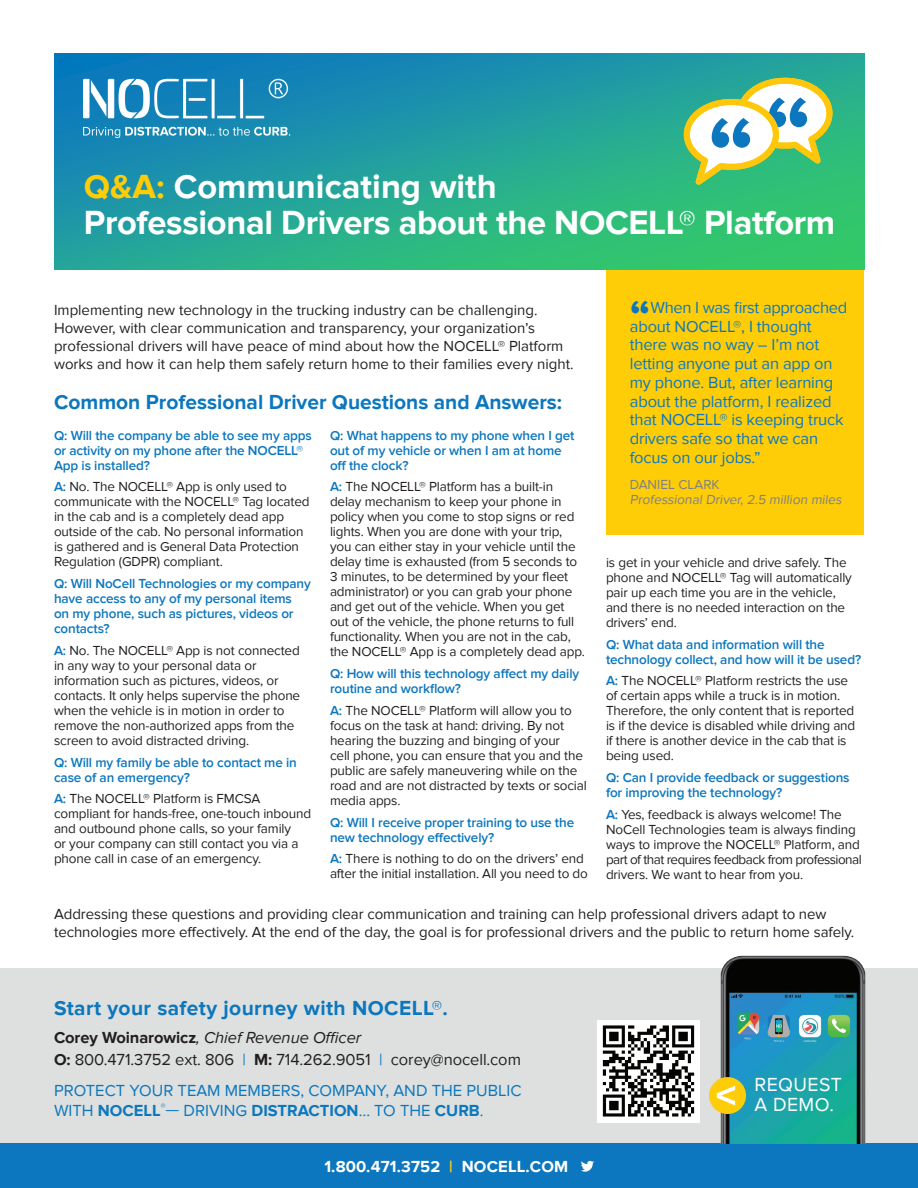
<style>
.page{position:relative;width:918px;height:1188px;background:#fff}
.page>*{position:absolute;margin:0;border:0;box-sizing:border-box;transform-origin:0 0}
.t1{font:700 45px "Proxima Nova";color:#0c77be}
.t2{font:700 34.5px/36px "Proxima Nova";letter-spacing:-.01em;color:#fff}
.t3{font:700 21px "Proxima Nova";color:#0c77be}
.t4{font:700 21px "Proxima Nova";letter-spacing:.02em;color:#0c77be}
.t5{font:19.5px/19.5px "Proxima Nova";letter-spacing:.02em;color:#fff}
.t6{font:16.5px/18.8px "Proxima Nova";letter-spacing:-.01em;color:#0c77be}
.t7{font:16.5px "Proxima Nova";letter-spacing:-.005em;color:#231f20}
.t8{font:italic 16.5px "Proxima Nova";letter-spacing:-.005em;color:#231f20}
.t9{font:700 16.5px "Proxima Nova";letter-spacing:.01em;color:#fff}
.t10{font:15px/18px "Proxima Nova";color:#231f20}
.t11{font:13.5px/15px "Proxima Nova";letter-spacing:-.01em;color:#231f20}
.t12{font:600 13.5px/15px "Proxima Nova";letter-spacing:-.01em;color:#0c77be}
.t13{font:13.5px/15px "Proxima Nova";color:#7f8080}
.s1{color:#fecd08}
.s2{font-weight:600;color:#0c77be}
.s3{font-weight:700;font-style:normal}
.s4{font-weight:700}
.s5{color:#0c77be}
</style>
<div class="page">
<img style="left:54px;top:54px;width:810px;height:216px">
<div style="left:606px;top:270px;width:258px;height:265px;background:#fecd08"></div>
<img style="left:84px;top:78px;width:207px;height:60px">
<svg style="left:683px;top:77px;width:150px;height:108px"></svg>
<div style="left:0;top:969px;width:918px;height:185px;background:#dde0df"></div>
<div style="left:0;top:1144px;width:918px;height:44px;background:#0c77be"></div>
<img style="left:597px;top:1020px;width:103px;height:102px">
<svg style="left:581px;top:1161px;width:13px;height:11px"></svg>
<img style="left:715px;top:955px;width:155px;height:189px">
<div style="left:709px;top:1077px;width:37px;height:37px;background:#fecd08;border-radius:50%"></div>
<svg style="left:717px;top:1086px;width:18px;height:19px"></svg>
<p class="t2" style="left:84px;top:169px;width:753px"><span class="s1">Q&amp;A:</span> Communicating with<br>Professional Drivers about the NOCELL® Platform</p>
<p class="t10" style="left:54px;top:301px;width:521px">Implementing new technology in the trucking industry can be challenging.<br>However, with clear communication and transparency, your organization’s professional drivers will have peace of mind about how the NOCELL® Platform works and how it can help them safely return home to their families every night.</p>
<p class="t3" style="left:54px;top:390px;width:510px">Common Professional Driver Questions and Answers:</p>
<p class="t12" style="left:54px;top:428px;width:259px">Q: Will the company be able to see my apps or activity on my phone after the NOCELL®<br>App is installed?</p>
<p class="t11" style="left:54px;top:480px;width:257px"><span class="s2">A:</span> No. The NOCELL® App is only used to communicate with the NOCELL® Tag located in the cab and is a completely dead app outside of the cab. No personal information is gathered and is General Data Protection Regulation (GDPR) compliant.</p>
<p class="t12" style="left:54px;top:576px;width:258px">Q: Will NoCell Technologies or my company have access to any of my personal items<br>on my phone, such as pictures, videos or contacts?</p>
<p class="t11" style="left:54px;top:643px;width:248px"><span class="s2">A:</span> No. The NOCELL® App is not connected in any way to your personal data or information such as pictures, videos, or contacts. It only helps supervise the phone when the vehicle is in motion in order to remove the non-authorized apps from the screen to avoid distracted driving.</p>
<p class="t12" style="left:54px;top:755px;width:244px">Q: Will my family be able to contact me in case of an emergency?</p>
<p class="t11" style="left:54px;top:792px;width:259px"><span class="s2">A:</span> The NOCELL® Platform is FMCSA compliant for hands-free, one-touch inbound and outbound phone calls, so your family<br>or your company can still contact you via a phone call in case of an emergency.</p>
<p class="t12" style="left:330px;top:428px;width:246px">Q: What happens to my phone when I get out of my vehicle or when I am at home off the clock?</p>
<p class="t11" style="left:330px;top:480px;width:256px"><span class="s2">A:</span> The NOCELL® Platform has a built-in delay mechanism to keep your phone in policy when you come to stop signs or red lights. When you are done with your trip, you can either stay in your vehicle until the delay time is exhausted (from 5 seconds to 3 minutes, to be determined by your fleet administrator) or you can grab your phone and get out of the vehicle. When you get out of the vehicle, the phone returns to full functionality. When you are not in the cab, the NOCELL® App is a completely dead app.</p>
<p class="t12" style="left:330px;top:666px;width:251px">Q: How will this technology affect my daily routine and workflow?</p>
<p class="t11" style="left:330px;top:703px;width:258px"><span class="s2">A:</span> The NOCELL® Platform will allow you to focus on the task at hand: driving. By not hearing the buzzing and binging of your<br>cell phone, you can ensure that you and the public are safely maneuvering while on the road and are not distracted by texts or social media apps.</p>
<p class="t12" style="left:330px;top:815px;width:246px">Q: Will I receive proper training to use the new technology effectively?</p>
<p class="t11" style="left:330px;top:852px;width:259px"><span class="s2">A:</span> There is nothing to do on the drivers’ end after the initial installation. All you need to do</p>
<p class="t1" style="left:630px;top:290px;width:22px">“</p>
<p class="t6" style="left:630px;top:298px;width:219px;text-indent:21px">When I was first approached about NOCELL®, I thought there was no way – I’m not letting anyone put an app on my phone. But, after learning about the platform, I realized that NOCELL® is keeping truck drivers safe so that we can focus on our jobs.”</p>
<p class="t13" style="left:630px;top:477px;width:216px">DANIEL CLARK<br>Professional Driver, 2.5 million miles</p>
<p class="t11" style="left:606px;top:555px;width:247px">is get in your vehicle and drive safely. The phone and NOCELL® Tag will automatically pair up each time you are in the vehicle, and there is no needed interaction on the drivers’ end.</p>
<p class="t12" style="left:606px;top:637px;width:257px">Q: What data and information will the technology collect, and how will it be used?</p>
<p class="t11" style="left:606px;top:673px;width:251px"><span class="s2">A:</span> The NOCELL® Platform restricts the use of certain apps while a truck is in motion.<br>Therefore, the only content that is reported is if the device is disabled while driving and if there is another device in the cab that is being used.</p>
<p class="t12" style="left:606px;top:770px;width:245px">Q: Can I provide feedback or suggestions for improving the technology?</p>
<p class="t11" style="left:606px;top:807px;width:257px"><span class="s2">A:</span> Yes, feedback is always welcome! The NoCell Technologies team is always finding ways to improve the NOCELL® Platform, and part of that requires feedback from professional drivers. We want to hear from you.</p>
<p class="t10" style="left:54px;top:905px;width:802px">Addressing these questions and providing clear communication and training can help professional drivers adapt to new technologies more effectively. At the end of the day, the goal is for professional drivers and the public to return home safely.</p>
<p class="t4" style="left:54px;top:996px;width:395px">Start your safety journey with NOCELL®.</p>
<p class="t8" style="left:54px;top:1028px;width:309px"><span class="s3">Corey Woinarowicz</span>, Chief Revenue Officer</p>
<p class="t7" style="left:54px;top:1050px;width:469px"><span class="s4">O:</span> 800.471.3752 ext. 806 <span class="s5">|</span> <span class="s4">M:</span> 714.262.9051 <span class="s5">|</span> corey@nocell.com</p>
<p class="t6" style="left:54px;top:1081px;width:469px;line-height:19.8px">PROTECT YOUR TEAM MEMBERS, COMPANY, AND THE PUBLIC<br>WITH <span class="s4">NOCELL</span><sup>®</sup>— DRIVING <span class="s4">DISTRACTION</span>… TO THE <span class="s4">CURB</span>.</p>
<p class="t9" style="left:324px;top:1157px;width:246px">1.800.471.3752 <span class="s1">|</span> NOCELL.COM</p>
<p class="t5" style="left:754px;top:1075px;width:89px">REQUEST<br>A DEMO.</p>
</div>
